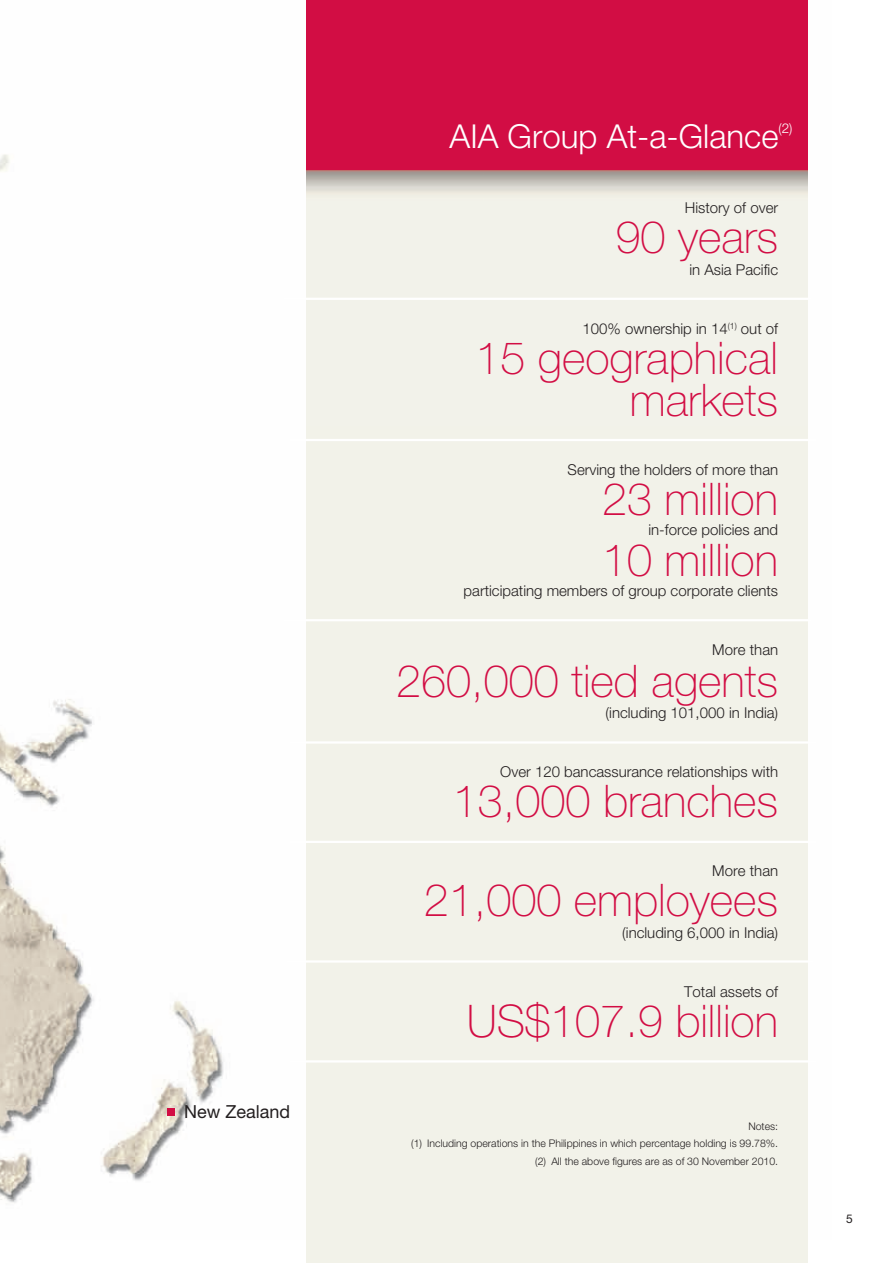
<style>
.page{position:relative;width:893px;height:1263px;background:#fff}
.page>*{position:absolute;margin:0;border:0;box-sizing:border-box;transform-origin:0 0}
.t1{font:100 45px/42px "Helvetica Neue";color:#d20d44;text-align:right}
.t2{font:300 33px "Helvetica Neue";color:#fff}
.t3{font:18px "Helvetica Neue";color:#231f20}
.t4{font:300 15px "Helvetica Neue";color:#231f20}
.t5{font:300 13.5px "Helvetica Neue";color:#fff}
.t6{font:300 10.5px/17.7px "Helvetica Neue";color:#231f20;text-align:right}
</style>
<div class="page">
<img style="left:0;top:154px;width:224px;height:1049px">
<div style="left:306px;top:170px;width:502px;height:1093px;background:#f2f2e9"></div>
<div style="left:306px;top:0;width:502px;height:170px;background:#d20d44"></div>
<hr style="left:284px;top:298px;width:527px;height:2px;background:#fff">
<hr style="left:289px;top:439px;width:527px;height:2px;background:#fff">
<hr style="left:284px;top:619px;width:527px;height:2px;background:#fff">
<hr style="left:289px;top:741px;width:527px;height:3px;background:#fff">
<hr style="left:289px;top:841px;width:527px;height:2px;background:#fff">
<hr style="left:286px;top:960px;width:528px;height:2px;background:#fff">
<hr style="left:289px;top:1060px;width:527px;height:2px;background:#fff">
<div style="left:167px;top:1108px;width:7px;height:7px;background:#d20d44"></div>
<p class="t3" style="left:184px;top:1101px;width:107px">New Zealand</p>
<h2 class="t2" style="left:450px;top:116px;width:330px">AIA Group At-a-Glance</h2>
<p class="t5" style="left:778px;top:120px;width:16px">(2)</p>
<p class="t4" style="left:685px;top:198px;width:95px">History of over</p>
<h1 class="t1" style="left:616px;top:216px;width:164px">90 years</h1>
<p class="t4" style="left:689px;top:260px;width:90px">in Asia Pacific</p>
<p class="t4" style="left:583px;top:319px;width:197px">100% ownership in 14<sup>(1)</sup> out of</p>
<h1 class="t1" style="left:475px;top:337px;width:304px">15 geographical markets</h1>
<p class="t4" style="left:567px;top:460px;width:212px">Serving the holders of more than</p>
<h1 class="t1" style="left:602px;top:478px;width:178px">23 million</h1>
<p class="t4" style="left:648px;top:521px;width:131px">in-force policies and</p>
<h1 class="t1" style="left:602px;top:539px;width:178px">10 million</h1>
<p class="t4" style="left:464px;top:582px;width:316px">participating members of group corporate clients</p>
<p class="t4" style="left:712px;top:640px;width:67px">More than</p>
<h1 class="t1" style="left:396px;top:660px;width:383px">260,000 tied agents</h1>
<p class="t4" style="left:606px;top:704px;width:174px">(including 101,000 in India)</p>
<p class="t4" style="left:500px;top:762px;width:279px">Over 120 bancassurance relationships with</p>
<h1 class="t1" style="left:453px;top:780px;width:327px">13,000 branches</h1>
<p class="t4" style="left:712px;top:861px;width:67px">More than</p>
<h1 class="t1" style="left:424px;top:879px;width:356px">21,000 employees</h1>
<p class="t4" style="left:622px;top:924px;width:157px">(including 6,000 in India)</p>
<p class="t4" style="left:684px;top:982px;width:95px">Total assets of</p>
<h1 class="t1" style="left:467px;top:1000px;width:313px">US$107.9 billion</h1>
<p class="t6" style="left:411px;top:1117px;width:369px">Notes:<br>(1) Including operations in the Philippines in which percentage holding is 99.78%. (2) All the above figures are as of 30 November 2010.</p>
</div>
